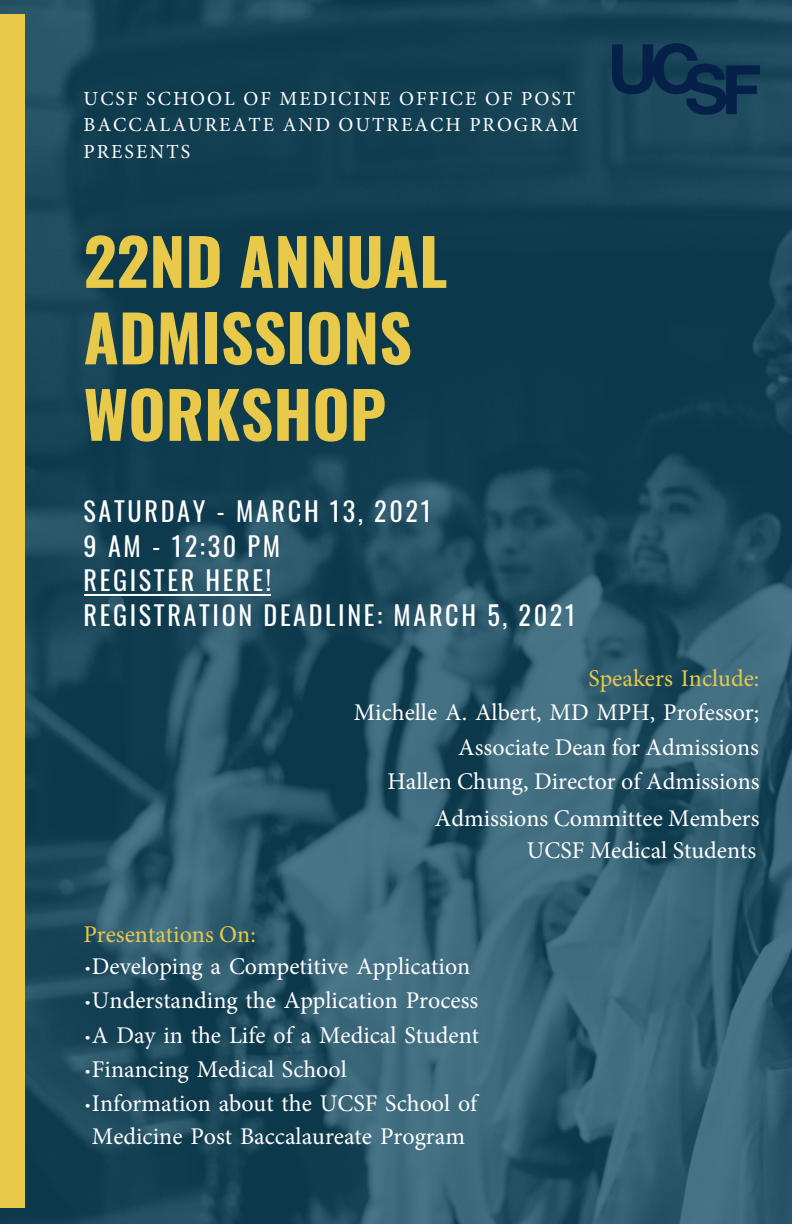
<style>
.page{position:relative;width:792px;height:1224px;background:#fff}
.page>*{position:absolute;margin:0;border:0;box-sizing:border-box;transform-origin:0 0}
.t1{font:700 64px/76.4px "Oswald";color:#e8c949}
.t2{font:26.2px/34.6px "Oswald";letter-spacing:.1em;color:#fff}
.t3{font:24px/34.2px "Minion Pro";color:#fff;text-align:right}
.t4{font:24px "Minion Pro";color:#e8c949}
.t5{font:20px/26.6px "Minion Pro";letter-spacing:.1em;color:#fff}
.s1{font-family:"Abhaya Libre"}
</style>
<div class="page">
<img style="left:1px;top:0;width:791px;height:1223px">
<div style="left:0;top:14px;width:25px;height:1194px;background:#e8c949"></div>
<img style="left:612px;top:44px;width:147px;height:70px">
<hr style="left:84px;top:594px;width:187px;height:1px;background:#fff">
<p class="t5" style="left:84px;top:85px;width:496px">UCSF SCHOOL OF MEDICINE OFFICE OF POST<br>BACCALAUREATE AND OUTREACH PROGRAM<br>PRESENTS</p>
<p class="t1" style="left:84px;top:221px;width:365px">22ND ANNUAL<br>ADMISSIONS<br>WORKSHOP</p>
<p class="t2" style="left:84px;top:493px;width:493px">SATURDAY - MARCH 13, 2021<br>9 AM - 12:30 PM<br>REGISTER HERE!<br>REGISTRATION DEADLINE: MARCH 5, 2021</p>
<p class="t4" style="left:588px;top:662px;width:172px">Speakers Include:</p>
<p class="t3" style="left:354px;top:696px;width:407px">Michelle A. Albert, MD MPH, Professor;<br>Associate Dean for Admissions<br>Hallen Chung, Director of Admissions</p>
<p class="t3" style="left:435px;top:803px;width:326px;line-height:32.2px">Admissions Committee Members<br>UCSF Medical Students</p>
<p class="t4" style="left:83px;top:918px;width:174px">Presentations On:</p>
<p class="t3" style="left:83px;top:949px;width:389px"><span class="s1">•</span>Developing a Competitive Application</p>
<p class="t3" style="left:83px;top:983px;width:397px"><span class="s1">•</span>Understanding the Application Process</p>
<p class="t3" style="left:83px;top:1018px;width:397px"><span class="s1">•</span>A Day in the Life of a Medical Student</p>
<p class="t3" style="left:83px;top:1052px;width:265px"><span class="s1">•</span>Financing Medical School</p>
<p class="t3" style="left:83px;top:1088px;width:396px;line-height:32.8px;text-align:center"><span class="s1">•</span>Information about the UCSF School of<br>Medicine Post Baccalaureate Program</p>
</div>
